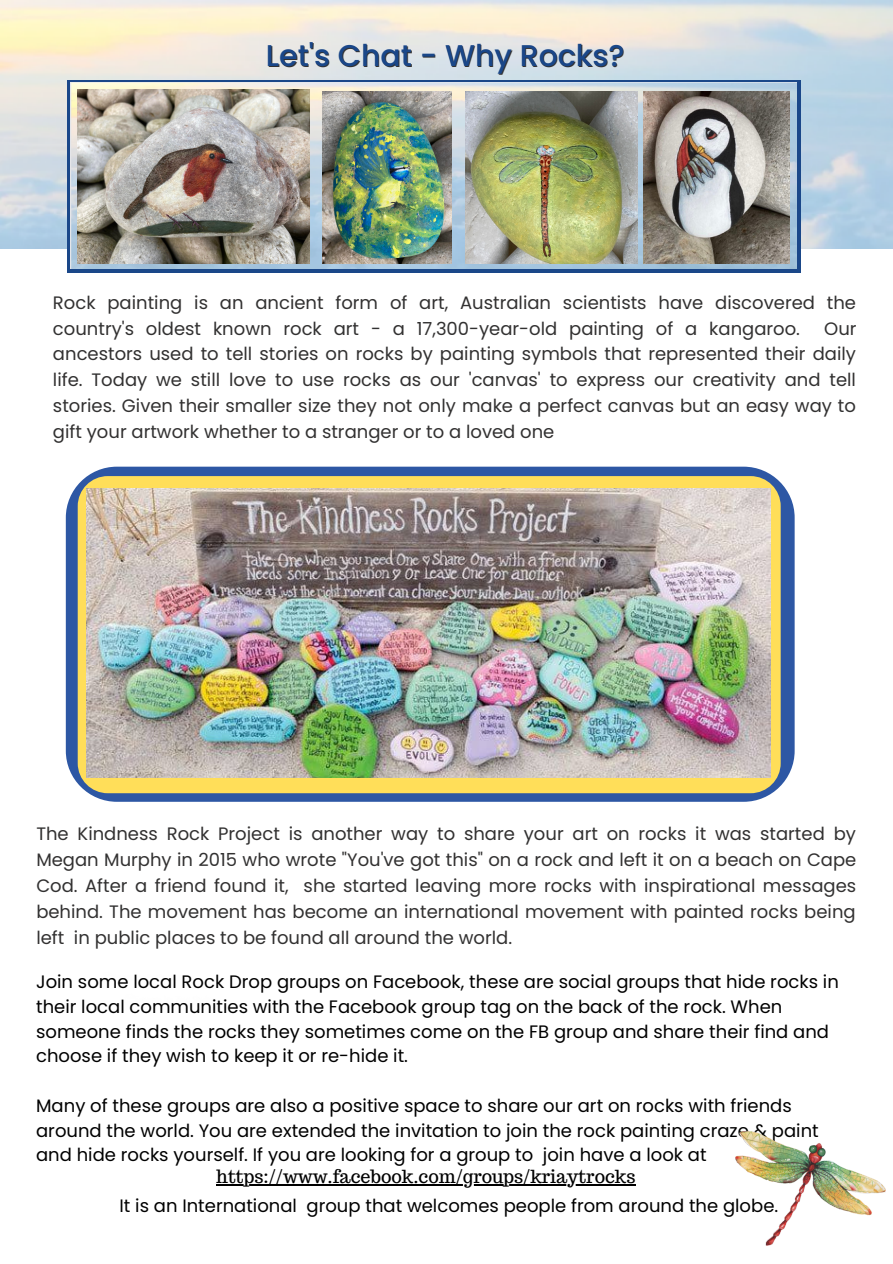
<style>
.page{position:relative;width:893px;height:1264px;background:#fff}
.page>*{position:absolute;margin:0;border:0;box-sizing:border-box;transform-origin:0 0}
.t1{font:500 30px "Poppins";color:#1a4789}
.t2{font:18px/25.8px "Poppins";color:#323131;text-align:justify}
.t3{font:18px/24.8px "Poppins";color:#000}
.t4{font:18px "Trocchi";color:#000}
</style>
<div class="page">
<img style="left:0;top:0;width:892px;height:249px">
<div style="left:66px;top:466px;width:728px;height:335px;background:#2d57a4;border-radius:51px"></div>
<div style="left:67px;top:81px;width:733px;height:192px;background:linear-gradient(to right,#1a4789,#1a4789)"></div>
<img style="left:71px;top:83px;width:725px;height:185px">
<div style="left:78px;top:476px;width:702px;height:317px;background:#ffde59;border-radius:30px"></div>
<img style="left:87px;top:488px;width:683px;height:289px">
<img style="left:78px;top:89px;width:231px;height:174px">
<img style="left:323px;top:92px;width:128px;height:172px">
<img style="left:465px;top:92px;width:172px;height:172px">
<img style="left:643px;top:92px;width:146px;height:172px">
<img style="left:735px;top:1131px;width:150px;height:114px">
<hr style="left:216px;top:1184px;width:420px;height:1px;background:#000">
<h1 class="t1" style="left:266px;top:34px;width:360px">Let's Chat - Why Rocks?</h1>
<p class="t2" style="left:53px;top:289px;width:804px">Rock painting is an ancient form of art, Australian scientists have discovered the country's oldest known rock art - a 17,300-year-old painting of a kangaroo.</p>
<p class="t2" style="left:53px;top:315px;width:805px;text-indent:771px">Our ancestors used to tell stories on rocks by painting symbols that represented their daily life. Today we still love to use rocks as our 'canvas' to express our creativity and tell stories. Given their smaller size they not only make a perfect canvas but an easy way to gift your artwork whether to a stranger or to a loved one</p>
<p class="t2" style="left:36px;top:821px;width:821px">The Kindness Rock Project is another way to share your art on rocks it was started by Megan Murphy in 2015 who wrote "You've got this" on a rock and left it on a beach on Cape Cod. After a friend found it, she started leaving more rocks with inspirational messages behind. The movement has become an international movement with painted rocks being left in public places to be found all around the world.</p>
<p class="t3" style="left:36px;top:969px;width:804px">Join some local Rock Drop groups on Facebook, these are social groups that hide rocks in their local communities with the Facebook group tag on the back of the rock. When someone finds the rocks they sometimes come on the FB group and share their find and choose if they wish to keep it or re-hide it.</p>
<p class="t3" style="left:36px;top:1093px;width:784px">Many of these groups are also a positive space to share our art on rocks with friends around the world. You are extended the invitation to join the rock painting craze &amp; paint and hide rocks yourself. If you are looking for a group to join have a look at</p>
<p class="t3" style="left:119px;top:1193px;width:660px">It is an International group that welcomes people from around the globe.</p>
<p class="t4" style="left:216px;top:1165px;width:420px">https://www.facebook.com/groups/kriaytrocks</p>
</div>
